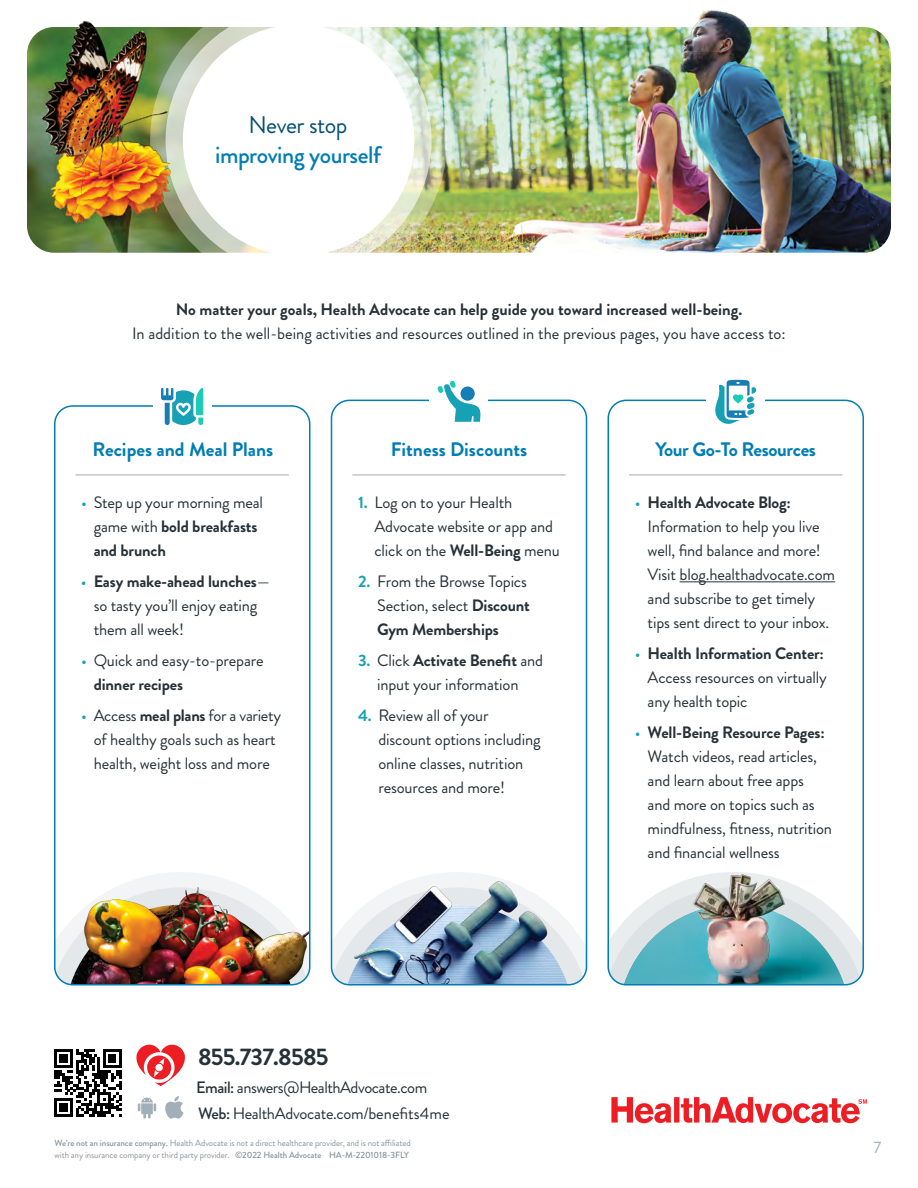
<style>
.page{position:relative;width:918px;height:1188px;background:#fff}
.page>*{position:absolute;margin:0;border:0;box-sizing:border-box;transform-origin:0 0}
.t1{font:500 24px "Brandon Grotesque";letter-spacing:-.02em;color:#007db4}
.t2{font:700 24px "Brandon Grotesque";letter-spacing:-.03em;color:#273137}
.t3{font:24px "Brandon Grotesque";letter-spacing:-.02em;color:#045073}
.t4{font:700 19.5px "Brandon Grotesque";color:#007db4}
.t5{font:700 19.5px "Brandon Grotesque";letter-spacing:-.02em;color:#007db4}
.t6{font:16.5px/24px "Brandon Grotesque";letter-spacing:-.01em;color:#273137}
.t7{font:700 16.5px "Brandon Grotesque";color:#273137}
.t8{font:16.5px "Brandon Grotesque";color:#a2afb6}
.t9{font:9px/12px "Brandon Grotesque";letter-spacing:-.01em;color:#89949b}
.s1{color:#18a2b4}
.s2{font-weight:700}
.s3{font-weight:700;color:#18a2b4}
.s4{font-weight:500}
</style>
<div class="page">
<img style="left:27px;top:223px;width:123px;height:30px">
<img style="left:447px;top:27px;width:444px;height:226px">
<img style="left:150px;top:27px;width:297px;height:226px">
<img style="left:166px;top:27px;width:266px;height:226px">
<div style="left:183px;top:25px;width:231px;height:231px;background:#fff;border-radius:50%"></div>
<img style="left:27px;top:21px;width:153px;height:202px">
<img style="left:670px;top:10px;width:101px;height:66px">
<svg style="left:331px;top:872px;width:256px;height:111px"></svg>
<img style="left:348px;top:974px;width:220px;height:9px">
<img style="left:342px;top:876px;width:231px;height:98px">
<div style="left:331px;top:400px;width:256px;height:586px;border:2px solid #007db4;border-radius:18px"></div>
<svg style="left:608px;top:922px;width:253px;height:61px;background:#6eadb7"></svg>
<img style="left:615px;top:872px;width:230px;height:90px">
<div style="left:608px;top:400px;width:256px;height:586px;border:2px solid #007db4;border-radius:18px"></div>
<svg style="left:54px;top:872px;width:251px;height:113px"></svg>
<img style="left:70px;top:980px;width:221px;height:2px">
<img style="left:65px;top:881px;width:245px;height:99px">
<div style="left:54px;top:405px;width:256px;height:580px;border:2px solid #007db4;border-radius:18px"></div>
<div style="left:153px;top:383px;width:58px;height:43px;background:#fff"></div>
<div style="left:430px;top:383px;width:58px;height:43px;background:#fff"></div>
<div style="left:706px;top:383px;width:59px;height:43px;background:#fff"></div>
<svg style="left:611px;top:1097px;width:256px;height:26px"></svg>
<svg style="left:161px;top:387px;width:42px;height:38px"></svg>
<hr style="left:680px;top:581px;width:155px;height:1px;background:#273137">
<svg style="left:437px;top:381px;width:43px;height:41px"></svg>
<svg style="left:715px;top:380px;width:42px;height:44px"></svg>
<hr style="left:76px;top:474px;width:213px;height:2px;background:#c6c6c7">
<hr style="left:352px;top:474px;width:214px;height:2px;background:#c6c6c7">
<hr style="left:629px;top:474px;width:213px;height:2px;background:#c6c6c7">
<svg style="left:165px;top:1096px;width:19px;height:23px"></svg>
<svg style="left:138px;top:1096px;width:18px;height:23px"></svg>
<svg style="left:136px;top:1045px;width:49px;height:41px"></svg>
<svg style="left:54px;top:1049px;width:68px;height:68px"></svg>
<h1 class="t3" style="left:249px;top:108px;width:100px">Never stop</h1>
<h1 class="t1" style="left:215px;top:138px;width:167px">improving yourself</h1>
<p class="t7" style="left:176px;top:298px;width:568px">No matter your goals, Health Advocate can help guide you toward increased well-being.</p>
<p class="t6" style="left:132px;top:321px;width:655px">In addition to the well-being activities and resources outlined in the previous pages, you have access to:</p>
<p class="t4" style="left:93px;top:436px;width:182px">Recipes and Meal Plans</p>
<p class="t6" style="left:94px;top:491px;width:171px;text-indent:-13px"><span class="s1">•</span> Step up your morning meal game with <span class="s2">bold breakfasts and brunch</span></p>
<p class="t6" style="left:94px;top:570px;width:178px;text-indent:-13px"><span class="s1">•</span> <span class="s2">Easy make-ahead lunches</span>— so tasty you’ll enjoy eating them all week!</p>
<p class="t6" style="left:94px;top:648px;width:172px;text-indent:-13px"><span class="s1">•</span> Quick and easy-to-prepare <span class="s2">dinner recipes</span></p>
<p class="t6" style="left:81px;top:703px;width:202px;text-align:center"><span class="s1">•</span> Access <span class="s2">meal plans</span> for a variety of healthy goals such as heart health, weight loss and more</p>
<p class="t4" style="left:391px;top:436px;width:138px">Fitness Discounts</p>
<p class="t6" style="left:374px;top:491px;width:187px;text-indent:-16px"><span class="s3">1.</span> Log on to your Health<br>Advocate website or app and click on the <span class="s2">Well-Being</span> menu</p>
<p class="t6" style="left:377px;top:570px;width:154px;text-indent:-19px"><span class="s3">2.</span> From the Browse Topics<br>Section, select <span class="s2">Discount<br>Gym Memberships</span></p>
<p class="t6" style="left:358px;top:648px;width:187px;text-align:center"><span class="s3">3.</span> Click <span class="s2">Activate Benefit</span> and input your information</p>
<p class="t6" style="left:378px;top:703px;width:164px;text-indent:-20px"><span class="s3">4.</span> Review all of your discount options including online classes, nutrition resources and more!</p>
<h1 class="t2" style="left:198px;top:1040px;width:132px">855.737.8585</h1>
<p class="t6" style="left:196px;top:1074px;width:255px;line-height:26.5px"><span class="s4">Email:</span> answers@HealthAdvocate.com<br><span class="s4">Web:</span> HealthAdvocate.com/benefits4me</p>
<p class="t5" style="left:655px;top:436px;width:162px">Your Go-To Resources</p>
<p class="t6" style="left:648px;top:491px;width:189px;text-indent:-13px"><span class="s1">•</span> <span class="s2">Health Advocate Blog:<br></span>Information to help you live well, find balance and more!<br>Visit blog.healthadvocate.com and subscribe to get timely tips sent direct to your inbox.</p>
<p class="t6" style="left:648px;top:642px;width:181px;text-indent:-13px"><span class="s1">•</span> <span class="s2">Health Information Center:<br></span>Access resources on virtually any health topic</p>
<p class="t6" style="left:648px;top:720px;width:186px;text-indent:-13px"><span class="s1">•</span> <span class="s2">Well-Being Resource Pages:<br></span>Watch videos, read articles, and learn about free apps<br>and more on topics such as mindfulness, fitness, nutrition and financial wellness</p>
<p class="t9" style="left:55px;top:1137px;width:358px"><span class="s4">We’re not an insurance company.</span> Health Advocate is not a direct healthcare provider, and is not affiliated with any insurance company or third party provider. <span class="s4">©2022 Health Advocate HA-M-2201018-3FLY</span></p>
<p class="t8" style="left:874px;top:1136px;width:9px">7</p>
</div>
